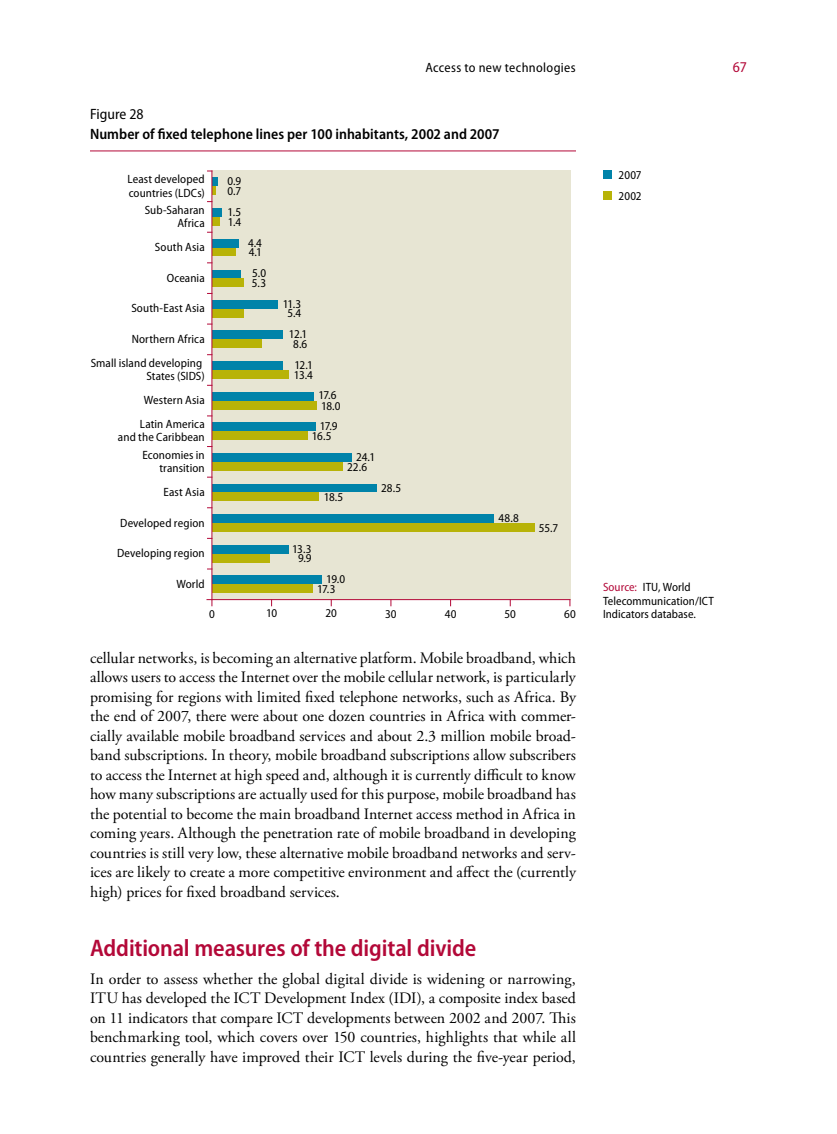
<style>
.page{position:relative;width:837px;height:1134px;background:#fff}
.page>*{position:absolute;margin:0;border:0;box-sizing:border-box;transform-origin:0 0}
.t1{font:600 semi-condensed 24px "Myriad Pro";letter-spacing:-.005em;color:#b30838}
.t2{font:15.9px/19.5px "Adobe Garamond Pro";color:#000;text-align:justify}
.t3{font:600 semi-condensed 15px "Myriad Pro";letter-spacing:.005em;color:#000}
.t4{font:semi-condensed 15px "Myriad Pro";color:#000}
.t5{font:semi-condensed 15px "Myriad Pro";color:#b30838}
.t6{font:semi-condensed 13.5px "Myriad Pro";letter-spacing:.025em;color:#000}
.t7{font:semi-condensed 12px/13.5px "Myriad Pro";letter-spacing:.005em;color:#000}
.s1{color:#b30838}
</style>
<div class="page">
<hr style="left:90px;top:151px;width:486px;height:1px;background:#b30838">
<div style="left:212px;top:171px;width:358px;height:429px;background:#e7e5d3"></div>
<div style="left:212px;top:584px;width:101px;height:9px;background:#b8b308"></div>
<div style="left:212px;top:575px;width:110px;height:9px;background:#0083a9"></div>
<div style="left:212px;top:554px;width:58px;height:9px;background:#b8b308"></div>
<div style="left:212px;top:545px;width:77px;height:9px;background:#0083a9"></div>
<div style="left:212px;top:492px;width:107px;height:9px;background:#b8b308"></div>
<div style="left:212px;top:484px;width:165px;height:8px;background:#0083a9"></div>
<div style="left:212px;top:462px;width:131px;height:9px;background:#b8b308"></div>
<div style="left:212px;top:453px;width:140px;height:9px;background:#0083a9"></div>
<div style="left:212px;top:431px;width:95px;height:9px;background:#b8b308"></div>
<div style="left:212px;top:422px;width:103px;height:9px;background:#0083a9"></div>
<div style="left:212px;top:401px;width:105px;height:9px;background:#b8b308"></div>
<div style="left:212px;top:392px;width:102px;height:9px;background:#0083a9"></div>
<div style="left:212px;top:370px;width:77px;height:9px;background:#b8b308"></div>
<div style="left:212px;top:361px;width:71px;height:9px;background:#0083a9"></div>
<div style="left:212px;top:339px;width:50px;height:9px;background:#b8b308"></div>
<div style="left:212px;top:330px;width:71px;height:9px;background:#0083a9"></div>
<div style="left:212px;top:309px;width:31px;height:9px;background:#b8b308"></div>
<div style="left:212px;top:300px;width:65px;height:9px;background:#0083a9"></div>
<div style="left:212px;top:278px;width:31px;height:9px;background:#b8b308"></div>
<div style="left:212px;top:270px;width:29px;height:8px;background:#0083a9"></div>
<div style="left:212px;top:248px;width:24px;height:8px;background:#b8b308"></div>
<div style="left:212px;top:239px;width:26px;height:9px;background:#0083a9"></div>
<div style="left:212px;top:217px;width:8px;height:9px;background:#b8b308"></div>
<div style="left:212px;top:208px;width:9px;height:9px;background:#0083a9"></div>
<div style="left:212px;top:177px;width:5px;height:9px;background:#0083a9"></div>
<svg style="left:213px;top:186px;width:3px;height:9px"></svg>
<div style="left:212px;top:523px;width:322px;height:9px;background:#b8b308"></div>
<div style="left:212px;top:514px;width:282px;height:9px;background:#0083a9"></div>
<div style="left:603px;top:170px;width:9px;height:9px;background:#0083a9"></div>
<div style="left:603px;top:191px;width:9px;height:9px;background:#b8b308"></div>
<hr style="left:212px;top:171px;width:1px;height:429px;background:#b30838">
<hr style="left:207px;top:599px;width:363px;height:1px;background:#b30838">
<p class="t6" style="left:426px;top:60px;width:152px">Access to new technologies</p>
<p class="t5" style="left:733px;top:59px;width:16px">67</p>
<p class="t4" style="left:90px;top:106px;width:55px">Figure 28</p>
<p class="t3" style="left:90px;top:125px;width:411px">Number of fixed telephone lines per 100 inhabitants, 2002 and 2007</p>
<p class="t7" style="left:127px;top:173px;width:79px">Least developed countries (LDCs)</p>
<p class="t7" style="left:145px;top:203px;width:61px;text-align:right">Sub-Saharan<br>Africa</p>
<p class="t7" style="left:228px;top:175px;width:15px">0.9</p>
<p class="t7" style="left:227px;top:185px;width:15px">0.7</p>
<p class="t7" style="left:228px;top:208px;width:15px;line-height:9.6px">1.5<br>1.4</p>
<p class="t7" style="left:155px;top:241px;width:51px">South Asia</p>
<p class="t7" style="left:248px;top:236px;width:15px">4.4</p>
<p class="t7" style="left:249px;top:246px;width:15px">4.1</p>
<p class="t7" style="left:167px;top:271px;width:39px">Oceania</p>
<p class="t7" style="left:131px;top:302px;width:75px">South-East Asia</p>
<p class="t7" style="left:252px;top:267px;width:15px">5.0</p>
<p class="t7" style="left:252px;top:276px;width:16px">5.3</p>
<p class="t7" style="left:283px;top:297px;width:20px">11.3</p>
<p class="t7" style="left:288px;top:307px;width:15px">5.4</p>
<p class="t7" style="left:91px;top:327px;width:116px;line-height:23.9px;text-align:right">Northern Africa<br>Small island developing</p>
<p class="t7" style="left:146px;top:370px;width:60px">States (SIDS)</p>
<p class="t7" style="left:118px;top:417px;width:88px;text-align:right">Latin America<br>and the Caribbean</p>
<p class="t7" style="left:142px;top:448px;width:64px;text-align:right">Economies in transition</p>
<p class="t7" style="left:163px;top:485px;width:43px">East Asia</p>
<p class="t7" style="left:120px;top:516px;width:86px">Developed region</p>
<p class="t7" style="left:117px;top:547px;width:89px">Developing region</p>
<p class="t7" style="left:176px;top:577px;width:30px">World</p>
<p class="t7" style="left:144px;top:394px;width:62px">Western Asia</p>
<p class="t7" style="left:289px;top:328px;width:20px">12.1</p>
<p class="t7" style="left:293px;top:338px;width:16px">8.6</p>
<p class="t7" style="left:295px;top:359px;width:20px">12.1</p>
<p class="t7" style="left:294px;top:368px;width:21px">13.4</p>
<p class="t7" style="left:318px;top:389px;width:20px">17.6</p>
<p class="t7" style="left:321px;top:399px;width:21px">18.0</p>
<p class="t7" style="left:320px;top:420px;width:19px">17.9</p>
<p class="t7" style="left:312px;top:430px;width:21px">16.5</p>
<p class="t7" style="left:356px;top:450px;width:20px">24.1</p>
<p class="t7" style="left:347px;top:460px;width:21px">22.6</p>
<p class="t7" style="left:324px;top:490px;width:21px">18.5</p>
<p class="t7" style="left:381px;top:481px;width:22px">28.5</p>
<p class="t7" style="left:292px;top:542px;width:21px">13.3</p>
<p class="t7" style="left:298px;top:552px;width:15px">9.9</p>
<p class="t7" style="left:326px;top:573px;width:20px">19.0</p>
<p class="t7" style="left:317px;top:583px;width:20px">17.3</p>
<p class="t7" style="left:499px;top:512px;width:22px">48.8</p>
<p class="t7" style="left:539px;top:521px;width:21px">55.7</p>
<p class="t7" style="left:209px;top:607px;width:7px">0</p>
<p class="t7" style="left:266px;top:607px;width:13px">10</p>
<p class="t7" style="left:326px;top:607px;width:13px">20</p>
<p class="t7" style="left:385px;top:607px;width:13px">30</p>
<p class="t7" style="left:445px;top:607px;width:13px">40</p>
<p class="t7" style="left:505px;top:607px;width:13px">50</p>
<p class="t7" style="left:564px;top:607px;width:13px">60</p>
<p class="t2" style="left:90px;top:649px;width:487px">cellular networks, is becoming an alternative platform. Mobile broadband, which allows users to access the Internet over the mobile cellular network, is particularly promising for regions with limited fixed telephone networks, such as Africa. By the end of 2007, there were about one dozen countries in Africa with commer&shy;cially available mobile broadband services and about 2.3 million mobile broad&shy;band subscriptions. In theory, mobile broadband subscriptions allow subscribers to access the Internet at high speed and, although it is currently difficult to know how many subscriptions are actually used for this purpose, mobile broadband has the potential to become the main broadband Internet access method in Africa in coming years. Although the penetration rate of mobile broadband in developing countries is still very low, these alternative mobile broadband networks and serv&shy;ices are likely to create a more competitive environment and affect the (currently high) prices for fixed broadband services.</p>
<h1 class="t1" style="left:90px;top:934px;width:388px">Additional measures of the digital divide</h1>
<p class="t2" style="left:90px;top:970px;width:487px">In order to assess whether the global digital divide is widening or narrowing, ITU has developed the ICT Development Index (IDI), a composite index based on 11 indicators that compare ICT developments between 2002 and 2007. This benchmarking tool, which covers over 150 countries, highlights that while all countries generally have improved their ICT levels during the five-year period,</p>
<p class="t7" style="left:619px;top:165px;width:24px;line-height:20.7px">2007<br>2002</p>
<p class="t7" style="left:603px;top:580px;width:112px"><span class="s1">Source:</span> ITU, World<br>Telecommunication/ICT<br>Indicators database.</p>
</div>
